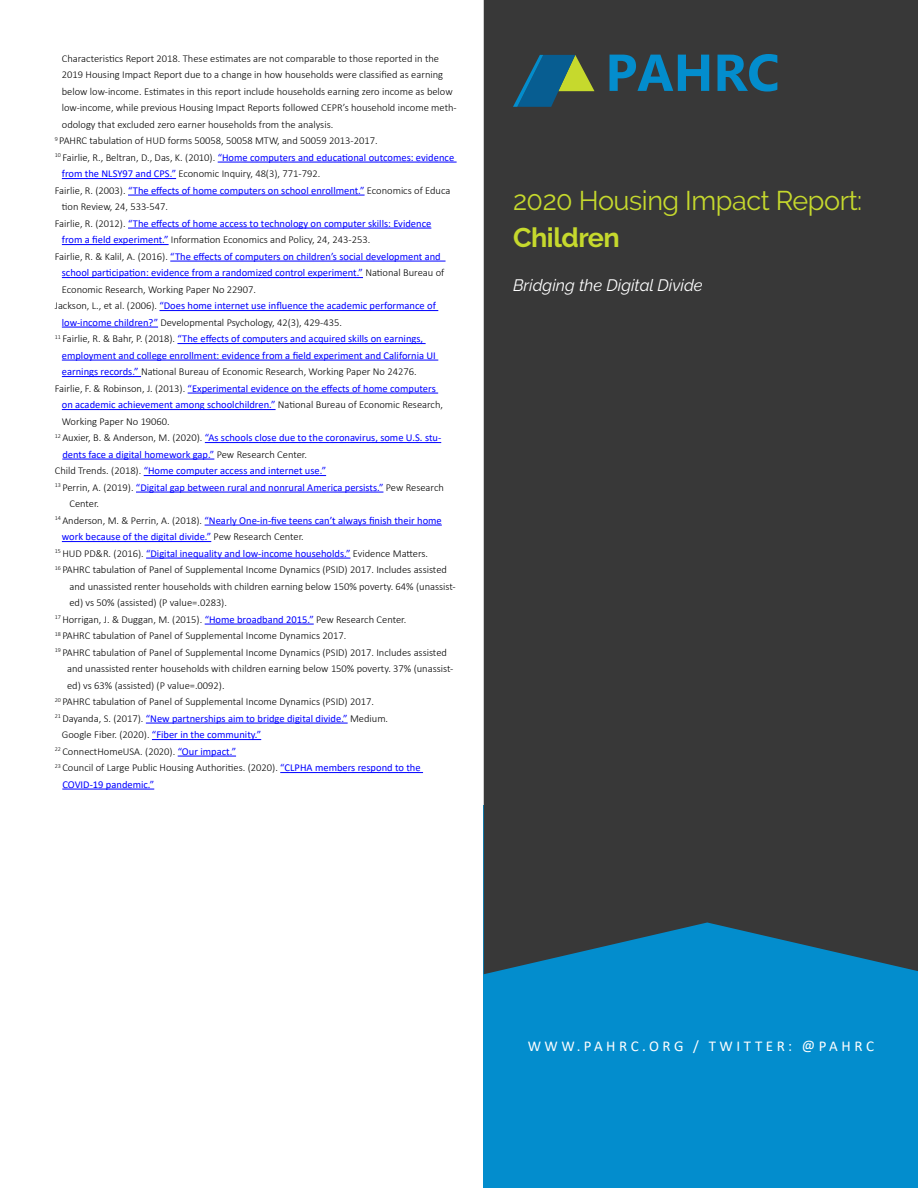
<style>
.page{position:relative;width:918px;height:1188px;background:#fff}
.page>*{position:absolute;margin:0;border:0;box-sizing:border-box;transform-origin:0 0}
.t1{font:27px "Raleway";letter-spacing:-.015em;color:#c6d92d}
.t2{font:700 27px "Raleway";letter-spacing:-.015em;color:#c6d92d}
.t3{font:italic 16.5px "Raleway";color:#fff}
.t4{font:15px "Calibri";letter-spacing:.24em;color:#fff}
.t5{font:300 10.5px "Calibri";color:#000}
.t6{font:10.5px "Calibri";color:#00f}
.s1{font-weight:300;color:#000}
.s2{font-weight:400;color:#00f}
</style>
<div class="page">
<div style="left:484px;top:806px;width:434px;height:382px;background:#038dcd"></div>
<hr style="left:218px;top:162px;width:239px;height:1px;background:#00f">
<hr style="left:62px;top:178px;width:114px;height:1px;background:#00f">
<hr style="left:128px;top:195px;width:237px;height:1px;background:#00f">
<hr style="left:128px;top:228px;width:303px;height:1px;background:#00f">
<hr style="left:62px;top:244px;width:107px;height:1px;background:#00f">
<hr style="left:170px;top:261px;width:276px;height:1px;background:#00f">
<hr style="left:62px;top:277px;width:301px;height:1px;background:#00f">
<hr style="left:159px;top:310px;width:279px;height:1px;background:#00f">
<hr style="left:62px;top:327px;width:96px;height:1px;background:#00f">
<hr style="left:177px;top:343px;width:249px;height:1px;background:#00f">
<hr style="left:62px;top:360px;width:376px;height:1px;background:#00f">
<hr style="left:62px;top:376px;width:79px;height:1px;background:#00f">
<hr style="left:188px;top:393px;width:250px;height:1px;background:#00f">
<hr style="left:62px;top:409px;width:214px;height:1px;background:#00f">
<hr style="left:205px;top:442px;width:236px;height:1px;background:#00f">
<hr style="left:62px;top:459px;width:152px;height:1px;background:#00f">
<hr style="left:144px;top:475px;width:182px;height:1px;background:#00f">
<hr style="left:136px;top:492px;width:247px;height:1px;background:#00f">
<hr style="left:205px;top:525px;width:237px;height:1px;background:#00f">
<hr style="left:62px;top:541px;width:149px;height:1px;background:#00f">
<hr style="left:146px;top:558px;width:204px;height:1px;background:#00f">
<hr style="left:205px;top:624px;width:109px;height:1px;background:#00f">
<hr style="left:146px;top:723px;width:202px;height:1px;background:#00f">
<hr style="left:152px;top:739px;width:109px;height:1px;background:#00f">
<hr style="left:178px;top:756px;width:58px;height:1px;background:#00f">
<hr style="left:280px;top:772px;width:143px;height:1px;background:#00f">
<hr style="left:62px;top:789px;width:92px;height:1px;background:#00f">
<div style="left:484px;top:0;width:434px;height:974px;background:#383838"></div>
<svg style="left:610px;top:55px;width:99px;height:36px;background:#1c6486"></svg>
<svg style="left:718px;top:54px;width:59px;height:38px;background:#1b6486"></svg>
<svg style="left:513px;top:55px;width:82px;height:52px;background:#376360"></svg>
<p class="t5" style="left:62px;top:52px;width:379px">Characteristics Report 2018. These estimates are not comparable to those reported in the</p>
<p class="t5" style="left:62px;top:68px;width:383px">2019 Housing Impact Report due to a change in how households were classified as earning</p>
<p class="t5" style="left:62px;top:85px;width:392px">below low-income. Estimates in this report include households earning zero income as below</p>
<p class="t5" style="left:62px;top:101px;width:396px">low-income, while previous Housing Impact Reports followed CEPR’s household income meth-</p>
<p class="t5" style="left:62px;top:118px;width:273px">odology that excluded zero earner households from the analysis.</p>
<p class="t5" style="left:55px;top:134px;width:324px"><sup>9</sup> PAHRC tabulation of HUD forms 50058, 50058 MTW, and 50059 2013-2017.</p>
<p class="t6" style="left:55px;top:150px;width:401px"><sup>10</sup> <span class="s1">Fairlie, R., Beltran, D., Das, K. (2010).</span> “Home computers and educational outcomes: evidence</p>
<p class="t5" style="left:62px;top:167px;width:260px"><span class="s2">from the NLSY97 and CPS.”</span> Economic Inquiry, 48(3), 771-792.</p>
<p class="t6" style="left:55px;top:183px;width:397px"><span class="s1">Fairlie, R. (2003).</span> “The effects of home computers on school enrollment.” <span class="s1">Economics of Educa</span></p>
<p class="t5" style="left:62px;top:200px;width:108px">tion Review, 24, 533-547.</p>
<p class="t6" style="left:55px;top:216px;width:378px"><span class="s1">Fairlie, R. (2012).</span> “The effects of home access to technology on computer skills: Evidence</p>
<p class="t5" style="left:62px;top:233px;width:310px"><span class="s2">from a field experiment.”</span> Information Economics and Policy, 24, 243-253.</p>
<p class="t6" style="left:55px;top:249px;width:388px"><span class="s1">Fairlie, R. &amp; Kalil, A. (2016).</span> “The effects of computers on children’s social development and</p>
<p class="t6" style="left:62px;top:266px;width:384px">school participation: evidence from a randomized control experiment.” <span class="s1">National Bureau of</span></p>
<p class="t5" style="left:62px;top:283px;width:196px">Economic Research, Working Paper No 22907.</p>
<p class="t6" style="left:55px;top:299px;width:383px"><span class="s1">Jackson, L., et al. (2006).</span> “Does home internet use influence the academic performance of</p>
<p class="t5" style="left:62px;top:316px;width:282px"><span class="s2">low-income children?”</span> Developmental Psychology, 42(3), 429-435.</p>
<p class="t6" style="left:55px;top:332px;width:370px"><sup>11</sup> <span class="s1">Fairlie, R. &amp; Bahr, P. (2018).</span> “The effects of computers and acquired skills on earnings,</p>
<p class="t6" style="left:62px;top:348px;width:376px">employment and college enrollment: evidence from a field experiment and California UI</p>
<p class="t5" style="left:62px;top:365px;width:356px"><span class="s2">earnings records.”</span> National Bureau of Economic Research, Working Paper No 24276.</p>
<p class="t6" style="left:55px;top:381px;width:383px"><span class="s1">Fairlie, F. &amp; Robinson, J. (2013).</span> “Experimental evidence on the effects of home computers</p>
<p class="t6" style="left:62px;top:398px;width:383px">on academic achievement among schoolchildren.” <span class="s1">National Bureau of Economic Research,</span></p>
<p class="t5" style="left:62px;top:415px;width:110px">Working Paper No 19060.</p>
<p class="t6" style="left:55px;top:431px;width:388px"><sup>12</sup> <span class="s1">Auxier, B. &amp; Anderson, M. (2020).</span> “As schools close due to the coronavirus, some U.S. stu-</p>
<p class="t6" style="left:62px;top:447px;width:246px">dents face a digital homework gap.” <span class="s1">Pew Research Center.</span></p>
<p class="t6" style="left:55px;top:464px;width:273px"><span class="s1">Child Trends. (2018).</span> “Home computer access and internet use.”</p>
<p class="t6" style="left:55px;top:480px;width:391px"><sup>13</sup> <span class="s1">Perrin, A. (2019).</span> “Digital gap between rural and nonrural America persists.” <span class="s1">Pew Research</span></p>
<p class="t5" style="left:69px;top:497px;width:31px">Center.</p>
<p class="t6" style="left:55px;top:513px;width:389px"><sup>14</sup> <span class="s1">Anderson, M. &amp; Perrin, A. (2018).</span> “Nearly One-in-five teens can’t always finish their home</p>
<p class="t6" style="left:62px;top:530px;width:244px">work because of the digital divide.” <span class="s1">Pew Research Center.</span></p>
<p class="t6" style="left:55px;top:546px;width:375px"><sup>15</sup> <span class="s1">HUD PD&amp;R. (2016).</span> “Digital inequality and low-income households.” <span class="s1">Evidence Matters.</span></p>
<p class="t5" style="left:55px;top:563px;width:394px"><sup>16</sup> PAHRC tabulation of Panel of Supplemental Income Dynamics (PSID) 2017. Includes assisted</p>
<p class="t5" style="left:69px;top:580px;width:388px">and unassisted renter households with children earning below 150% poverty. 64% (unassist-</p>
<p class="t5" style="left:69px;top:596px;width:159px">ed) vs 50% (assisted) (P value=.0283).</p>
<p class="t5" style="left:55px;top:613px;width:353px"><sup>17</sup> Horrigan, J. &amp; Duggan, M. (2015). <span class="s2">“Home broadband 2015.”</span> Pew Research Center.</p>
<p class="t5" style="left:55px;top:629px;width:293px"><sup>18</sup> PAHRC tabulation of Panel of Supplemental Income Dynamics 2017.</p>
<p class="t5" style="left:55px;top:646px;width:394px"><sup>19</sup> PAHRC tabulation of Panel of Supplemental Income Dynamics (PSID) 2017. Includes assisted</p>
<p class="t5" style="left:67px;top:662px;width:388px">and unassisted renter households with children earning below 150% poverty. 37% (unassist-</p>
<p class="t5" style="left:67px;top:679px;width:159px">ed) vs 63% (assisted) (P value=.0092).</p>
<p class="t5" style="left:55px;top:695px;width:321px"><sup>20</sup> PAHRC tabulation of Panel of Supplemental Income Dynamics (PSID) 2017.</p>
<p class="t6" style="left:55px;top:711px;width:335px"><sup>21</sup> <span class="s1">Dayanda, S. (2017).</span> “New partnerships aim to bridge digital divide.” <span class="s1">Medium.</span></p>
<p class="t6" style="left:62px;top:728px;width:201px"><span class="s1">Google Fiber. (2020).</span> “Fiber in the community.”</p>
<p class="t5" style="left:55px;top:745px;width:183px"><sup>22</sup> ConnectHomeUSA. (2020). <span class="s2">“Our impact.”</span></p>
<p class="t5" style="left:55px;top:761px;width:367px"><sup>23</sup> Council of Large Public Housing Authorities. (2020). <span class="s2">“CLPHA members respond to the</span></p>
<p class="t6" style="left:62px;top:777px;width:93px">COVID-19 pandemic.”</p>
<h1 class="t1" style="left:513px;top:185px;width:351px">2020 Housing Impact Report:</h1>
<h1 class="t2" style="left:513px;top:222px;width:108px">Children</h1>
<h2 class="t3" style="left:513px;top:275px;width:191px">Bridging the Digital Divide</h2>
<h3 class="t4" style="left:528px;top:1035px;width:348px">WWW.PAHRC.ORG / TWITTER: @PAHRC</h3>
</div>
